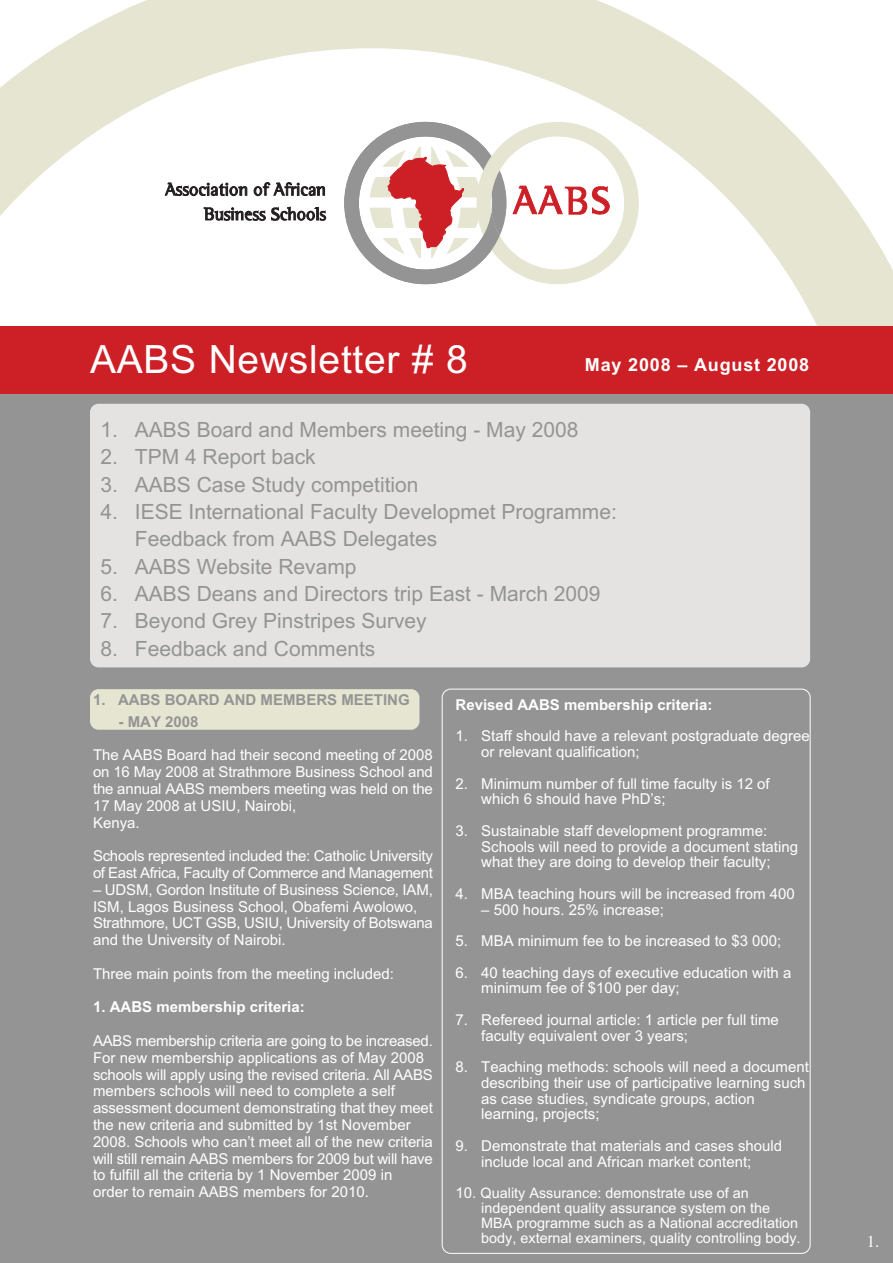
<style>
.page{position:relative;width:893px;height:1263px;background:#fff}
.page>*{position:absolute;margin:0;border:0;box-sizing:border-box;transform-origin:0 0}
.t1{font:39px "Arial";letter-spacing:.02em;color:#fff}
.t2{font:21px/27.3px "Arial";color:#949494}
.t3{font:700 18px "Arial";letter-spacing:.045em;color:#fff}
.t4{font:16.5px "Times";color:#fff}
.t5{font:15px/16.8px "Arial";color:#fff}
.t6{font:15px/16.8px "Arial";letter-spacing:-.02em;color:#fff}
.t7{font:700 15px "Arial";color:#fff}
.t8{font:700 15px "Arial";color:#949494}
.t9{font:14.4px/15.1px "Arial";color:#fff}
.s1{font-size:15px}
</style>
<div class="page">
<svg style="left:0;top:1px;width:893px;height:326px"></svg>
<div style="left:0;top:389px;width:893px;height:874px;background:#949494"></div>
<div style="left:0;top:327px;width:893px;height:67px;background:#cc2026"></div>
<svg style="left:165px;top:183px;width:82px;height:14px"></svg>
<svg style="left:254px;top:182px;width:71px;height:14px"></svg>
<svg style="left:204px;top:207px;width:122px;height:15px"></svg>
<svg style="left:345px;top:122px;width:293px;height:162px"></svg>
<div style="left:90px;top:404px;width:720px;height:263px;background:#e4e3e2;border-radius:9px"></div>
<div style="left:90px;top:689px;width:329px;height:41px;background:#e5e5d2;border-radius:9px"></div>
<h1 class="t1" style="left:90px;top:345px;width:379px">AABS Newsletter # 8</h1>
<p class="t3" style="left:585px;top:358px;width:226px">May 2008 – August 2008</p>
<h2 class="t2" style="left:100px;top:418px;width:480px">1. AABS Board and Members meeting - May 2008</h2>
<h2 class="t2" style="left:100px;top:445px;width:217px">2. TPM 4 Report back</h2>
<h2 class="t2" style="left:100px;top:473px;width:320px">3. AABS Case Study competition</h2>
<h2 class="t2" style="left:135px;top:500px;width:484px;text-indent:-35px">4. IESE International Faculty Developmet Programme:<br>Feedback from AABS Delegates</h2>
<h2 class="t2" style="left:100px;top:555px;width:258px">5. AABS Website Revamp</h2>
<h2 class="t2" style="left:100px;top:582px;width:502px">6. AABS Deans and Directors trip East - March 2009</h2>
<h2 class="t2" style="left:100px;top:609px;width:328px">7. Beyond Grey Pinstripes Survey</h2>
<h2 class="t2" style="left:100px;top:637px;width:276px">8. Feedback and Comments</h2>
<p class="t8" style="left:93px;top:695px;width:318px">1. AABS BOARD AND MEMBERS MEETING</p>
<p class="t8" style="left:119px;top:716px;width:82px">- MAY 2008</p>
<p class="t5" style="left:93px;top:748px;width:341px">The AABS Board had their second meeting of 2008 on 16 May 2008 at Strathmore Business School and the annual AABS members meeting was held on the 17 May 2008 at USIU, Nairobi,<br>Kenya.</p>
<p class="t6" style="left:93px;top:849px;width:341px">Schools represented included the: Catholic University of East Africa, Faculty of Commerce and Management</p>
<p class="t5" style="left:93px;top:883px;width:341px">– UDSM, Gordon Institute of Business Science, IAM, ISM, Lagos Business School, Obafemi Awolowo, Strathmore, UCT GSB, USIU, University of Botswana and the University of Nairobi.</p>
<p class="t5" style="left:93px;top:967px;width:302px">Three main points from the meeting included:</p>
<p class="t7" style="left:93px;top:1002px;width:213px">1. AABS membership criteria:</p>
<p class="t5" style="left:93px;top:1034px;width:341px">AABS membership criteria are going to be increased.<br>For new membership applications as of May 2008 schools will apply using the revised criteria. All AABS members schools will need to complete a self assessment document demonstrating that they meet the new criteria and submitted by 1st November 2008. Schools who can’t meet all of the new criteria will still remain AABS members for 2009 but will have to fulfill all the criteria by 1 November 2009 in<br>order to remain AABS members for 2010.</p>
<p class="t7" style="left:456px;top:699px;width:258px">Revised AABS membership criteria:</p>
<p class="t5" style="left:481px;top:730px;width:330px;line-height:15.8px;text-indent:-26px">1. Staff should have a relevant postgraduate degree or relevant qualification;</p>
<p class="t5" style="left:481px;top:777px;width:290px;line-height:15.8px;text-indent:-26px">2. Minimum number of full time faculty is 12 of which 6 should have PhD’s;</p>
<p class="t5" style="left:481px;top:824px;width:318px;line-height:15.8px;text-indent:-26px">3. Sustainable staff development programme:<br>Schools will need to provide a document stating what they are doing to develop their faculty;</p>
<p class="t5" style="left:456px;top:887px;width:341px">4. MBA teaching hours will be increased from 400</p>
<p class="t5" style="left:481px;top:902px;width:184px">– 500 hours. 25% increase;</p>
<p class="t5" style="left:456px;top:934px;width:327px">5. MBA minimum fee to be increased to $3 000;</p>
<p class="t5" style="left:481px;top:966px;width:312px;line-height:15.8px;text-indent:-26px">6. 40 teaching days of executive education with a minimum fee of $100 per day;</p>
<p class="t5" style="left:481px;top:1013px;width:299px;line-height:15.8px;text-indent:-26px">7. Refereed journal article: 1 article per full time faculty equivalent over 3 years;</p>
<p class="t5" style="left:481px;top:1060px;width:329px;line-height:15.8px;text-indent:-26px">8. Teaching methods: schools will need a document describing their use of participative learning such as case studies, syndicate groups, action learning, projects;</p>
<p class="t5" style="left:456px;top:1139px;width:328px;line-height:15.8px;text-align:center">9. Demonstrate that materials and cases should include local and African market content;</p>
<p class="t9" style="left:481px;top:1187px;width:321px;text-indent:-26px"><span class="s1">10.</span> Quality Assurance: demonstrate use of an independent quality assurance system on the MBA programme such as a National accreditation body, external examiners, quality controlling body.</p>
<p class="t4" style="left:867px;top:1234px;width:14px">1.</p>
</div>
